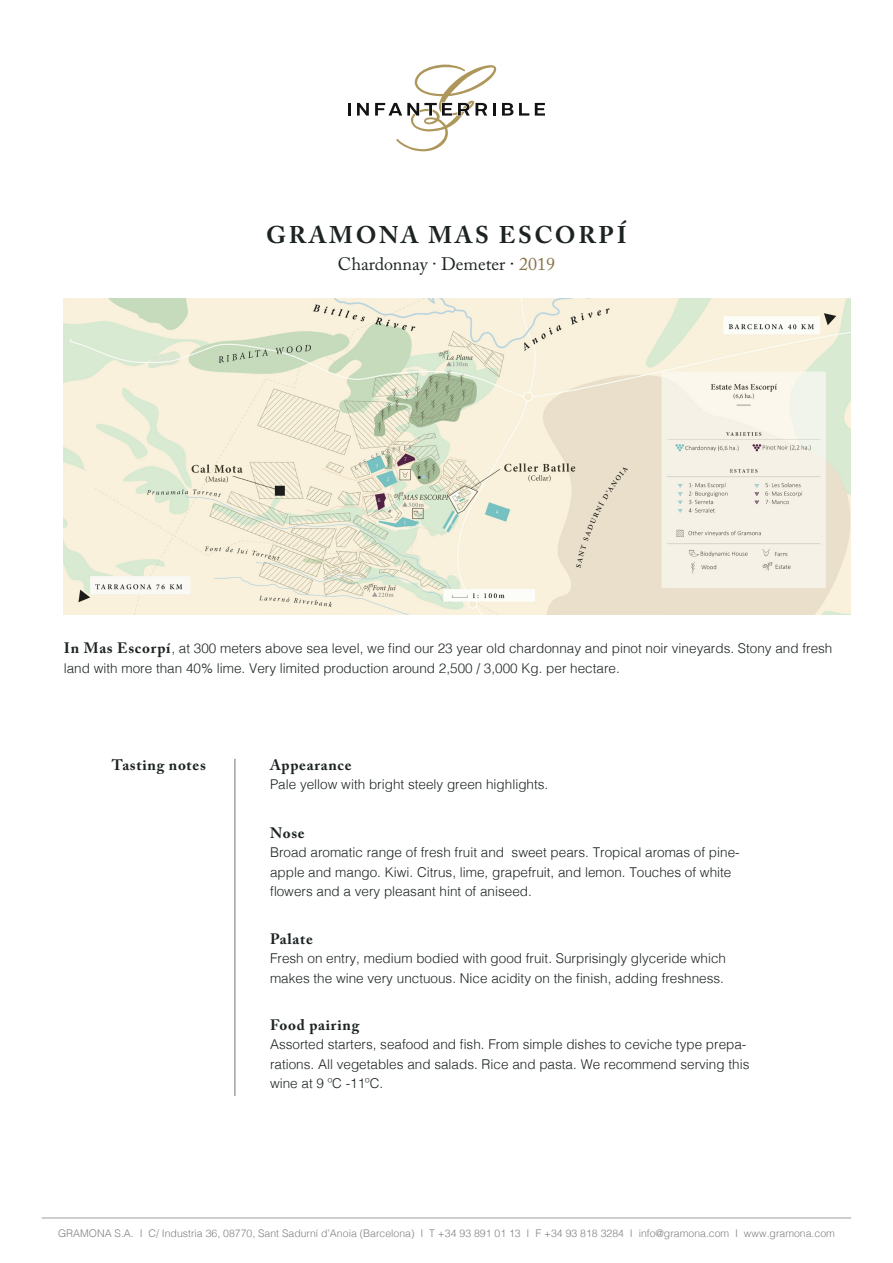
<style>
.page{position:relative;width:893px;height:1263px;background:#fff}
.page>*{position:absolute;margin:0;border:0;box-sizing:border-box;transform-origin:0 0}
.t1{font:700 24px "Adobe Caslon Pro";letter-spacing:.115em;color:#1d2323}
.t2{font:18px "Adobe Caslon Pro";color:#1d2323}
.t3{font:700 15px "Adobe Caslon Pro";letter-spacing:.05em;color:#1d2323}
.t4{font:300 13.5px/19.5px "Helvetica";color:#1d2323}
.t5{font:300 10.5px "Helvetica";color:#808282}
.s1{color:#121212}
.s2{color:#877348}
.s3{font-family:"Adobe Caslon Pro";font-weight:700;font-size:15px}
</style>
<div class="page">
<hr style="left:42px;top:1217px;width:809px;height:1px;background:#9d9f9e">
<svg style="left:348px;top:103px;width:3px;height:13px"></svg>
<svg style="left:357px;top:103px;width:12px;height:13px"></svg>
<svg style="left:502px;top:103px;width:11px;height:13px"></svg>
<svg style="left:519px;top:103px;width:10px;height:13px"></svg>
<svg style="left:535px;top:103px;width:10px;height:13px"></svg>
<svg style="left:375px;top:65px;width:121px;height:86px"></svg>
<hr style="left:235px;top:759px;width:1px;height:337px;background:#727276">
<img style="left:64px;top:298px;width:786px;height:316px">
<p class="t1" style="left:266px;top:221px;width:362px">GRAMONA MAS ESCORPÍ</p>
<p class="t2" style="left:338px;top:253px;width:219px">Chardonnay · Demeter <span class="s1">·</span> <span class="s2">2019</span></p>
<p class="t4" style="left:64px;top:638px;width:770px"><span class="s3">In Mas Escorpí</span>, at 300 meters above sea level, we find our 23 year old chardonnay and pinot noir vineyards. Stony and fresh land with more than 40% lime. Very limited production around 2,500 / 3,000 Kg. per hectare.</p>
<p class="t3" style="left:112px;top:756px;width:96px">Tasting notes</p>
<p class="t3" style="left:270px;top:756px;width:83px">Appearance</p>
<p class="t4" style="left:270px;top:774px;width:280px">Pale yellow with bright steely green highlights.</p>
<p class="t3" style="left:270px;top:824px;width:36px">Nose</p>
<p class="t4" style="left:270px;top:842px;width:471px">Broad aromatic range of fresh fruit and sweet pears. Tropical aromas of pine&shy;apple and mango. Kiwi. Citrus, lime, grapefruit, and lemon. Touches of white flowers and a very pleasant hint of aniseed.</p>
<p class="t3" style="left:270px;top:929px;width:44px">Palate</p>
<p class="t4" style="left:270px;top:947px;width:458px">Fresh on entry, medium bodied with good fruit. Surprisingly glyceride which makes the wine very unctuous. Nice acidity on the finish, adding freshness.</p>
<p class="t3" style="left:270px;top:1016px;width:91px">Food pairing</p>
<p class="t4" style="left:270px;top:1034px;width:481px">Assorted starters, seafood and fish. From simple dishes to ceviche type prepa&shy;rations. All vegetables and salads. Rice and pasta. We recommend serving this wine at 9 ºC -11ºC.</p>
<p class="t5" style="left:58px;top:1224px;width:778px">GRAMONA S.A. I C/ Industria 36, 08770, Sant Sadurní d’Anoia (Barcelona) I T +34 93 891 01 13 I F +34 93 818 3284 I info@gramona.com I www.gramona.com</p>
</div>
